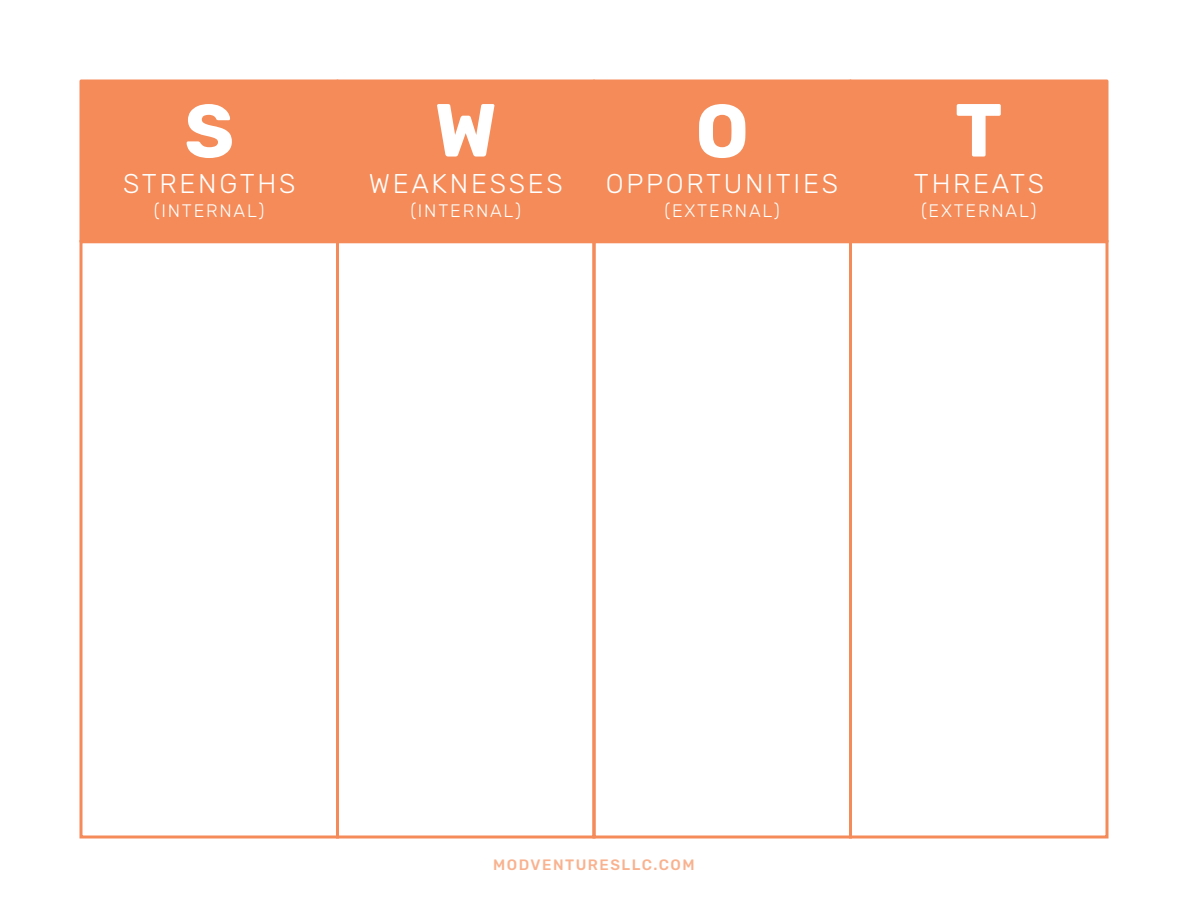
<style>
.page{position:relative;width:1188px;height:918px;background:#fff}
.page>*{position:absolute;margin:0;border:0;box-sizing:border-box;transform-origin:0 0}
.t1{font:700 75px "Rubik";color:#fff}
.t2{font:300 27px "Rubik";letter-spacing:.1em;color:#fff}
.t3{font:300 18px "Rubik";letter-spacing:.1em;color:#fff}
.t4{font:500 15px "Rubik";letter-spacing:.1em;color:#f9b28f}
</style>
<div class="page">
<div style="left:80px;top:80px;width:259px;height:163px;background:#f58b58"></div>
<div style="left:336px;top:80px;width:260px;height:163px;background:#f58b58"></div>
<div style="left:592px;top:80px;width:260px;height:163px;background:#f58b58"></div>
<div style="left:849px;top:80px;width:259px;height:163px;background:#f58b58"></div>
<div style="left:80px;top:240px;width:259px;height:598px;border:3px solid #f58b58"></div>
<div style="left:336px;top:240px;width:260px;height:598px;border:3px solid #f58b58"></div>
<div style="left:592px;top:240px;width:260px;height:598px;border:3px solid #f58b58"></div>
<div style="left:849px;top:240px;width:259px;height:598px;border:3px solid #f58b58"></div>
<h1 class="t1" style="left:184px;top:87px;width:51px">S</h1>
<h2 class="t2" style="left:123px;top:168px;width:174px">STRENGTHS</h2>
<p class="t3" style="left:154px;top:200px;width:112px">(INTERNAL)</p>
<h1 class="t1" style="left:435px;top:86px;width:64px">W</h1>
<h2 class="t2" style="left:369px;top:168px;width:196px">WEAKNESSES</h2>
<p class="t3" style="left:410px;top:200px;width:112px">(INTERNAL)</p>
<h1 class="t1" style="left:696px;top:87px;width:55px">O</h1>
<h2 class="t2" style="left:606px;top:168px;width:234px">OPPORTUNITIES</h2>
<p class="t3" style="left:665px;top:200px;width:117px">(EXTERNAL)</p>
<h1 class="t1" style="left:955px;top:86px;width:49px">T</h1>
<h2 class="t2" style="left:914px;top:168px;width:132px">THREATS</h2>
<p class="t3" style="left:921px;top:200px;width:117px">(EXTERNAL)</p>
<p class="t4" style="left:493px;top:856px;width:203px">MODVENTURESLLC.COM</p>
</div>
